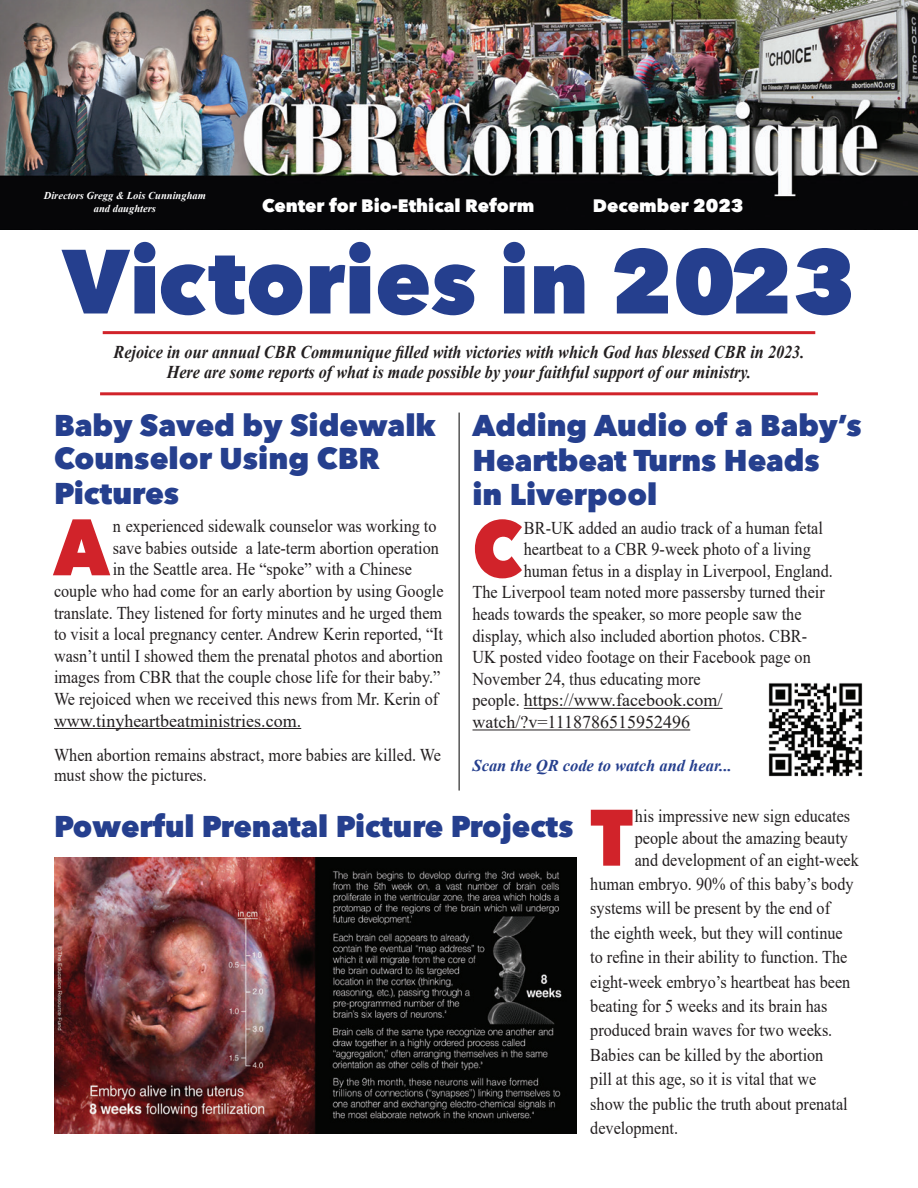
<style>
.page{position:relative;width:918px;height:1188px;background:#fff}
.page>*{position:absolute;margin:0;border:0;box-sizing:border-box;transform-origin:0 0}
.CBR_Paragraph{font:800 90px "Avenir Next";color:#253f8e}
.CBR_First_Paragraph{font:800 79.05px "Avenir Next";color:#d1232a;scale:.9 1}
.CBR_Paragraph-2{font:800 30px/33.8px "Avenir Next";color:#253f8e}
.CBR_First_Paragraph-2{font:18px/24.5px "Times New Roman";color:#231f20;scale:.9 1}
.CBR_Paragraph-3{font:italic 700 18px/20.7px "Times New Roman";color:#231f20;text-align:center;scale:.9 1}
.CBR_Paragraph-4{font:18px/20.7px "Times New Roman";color:#231f20;scale:.9 1}
.CBR_First_Paragraph-3{font:18px "Times New Roman";color:#231f20}
.t1{font:800 18px "Avenir Next";color:#fff}
.CBR_Caption{font:italic 700 16.5px "Times New Roman";color:#253f8e}
.t2{font:italic 700 10.5px "Times New Roman";color:#fff}
</style>
<div class="page">
<img style="left:0;top:0;width:918px;height:230px">
<hr style="left:54px;top:728px;width:247px;height:1px;background:#231f20">
<hr style="left:103px;top:331px;width:712px;height:3px;background:#d1232a">
<hr style="left:100px;top:392px;width:718px;height:3px;background:#d1232a">
<img style="left:54px;top:858px;width:523px;height:276px">
<hr style="left:524px;top:708px;width:199px;height:1px;background:#231f20">
<hr style="left:472px;top:730px;width:218px;height:1px;background:#231f20">
<img style="left:768px;top:683px;width:95px;height:94px">
<hr style="left:459px;top:413px;width:1px;height:378px;background:#000001">
<p class="t2" style="left:44px;top:188px;width:164px">Directors Gregg &amp; Lois Cunningham</p>
<p class="t2" style="left:94px;top:201px;width:64px">and daughters</p>
<p class="CBR_Paragraph" style="left:63px;top:226px;width:794px">Victories in 2023</p>
<p class="t1" style="left:262px;top:194px;width:274px">Center for Bio-Ethical Reform</p>
<p class="t1" style="left:593px;top:194px;width:152px">December 2023</p>
<p class="CBR_Paragraph-3" style="left:114px;top:341px;width:769px">Rejoice in our annual CBR Communique filled with victories with which God has blessed CBR in 2023.<br>Here are some reports of what is made possible by your faithful support of our ministry.</p>
<p class="CBR_Paragraph-2" style="left:54px;top:409px;width:383px">Baby Saved by Sidewalk<br>Counselor Using CBR<br>Pictures</p>
<p class="CBR_First_Paragraph" style="left:54px;top:499px;width:63px">A</p>
<p class="CBR_First_Paragraph-2" style="left:113px;top:513px;width:361px">n experienced sidewalk counselor was working to</p>
<p class="CBR_First_Paragraph-2" style="left:113px;top:535px;width:364px">save babies outside a late-term abortion operation</p>
<p class="CBR_First_Paragraph-2" style="left:113px;top:556px;width:334px">in the Seattle area. He “spoke” with a Chinese</p>
<p class="CBR_First_Paragraph-2" style="left:54px;top:578px;width:434px">couple who had come for an early abortion by using Google</p>
<p class="CBR_First_Paragraph-2" style="left:54px;top:600px;width:433px">translate. They listened for forty minutes and he urged them</p>
<p class="CBR_First_Paragraph-2" style="left:54px;top:621px;width:434px">to visit a local pregnancy center. Andrew Kerin reported, “It</p>
<p class="CBR_First_Paragraph-2" style="left:54px;top:643px;width:434px">wasn’t until I showed them the prenatal photos and abortion</p>
<p class="CBR_First_Paragraph-2" style="left:54px;top:664px;width:431px">images from CBR that the couple chose life for their baby.”</p>
<p class="CBR_First_Paragraph-2" style="left:54px;top:686px;width:428px">We rejoiced when we received this news from Mr. Kerin of</p>
<p class="CBR_First_Paragraph-3" style="left:54px;top:708px;width:249px">www.tinyheartbeatministries.com.</p>
<p class="CBR_Paragraph-4" style="left:54px;top:744px;width:432px">When abortion remains abstract, more babies are killed. We must show the pictures.</p>
<p class="CBR_Paragraph-2" style="left:472px;top:408px;width:391px;line-height:34.5px">Adding Audio of a Baby’s<br>Heartbeat Turns Heads<br>in Liverpool</p>
<p class="CBR_First_Paragraph" style="left:472px;top:500px;width:56px">C</p>
<p class="CBR_First_Paragraph-2" style="left:524px;top:515px;width:334px">BR-UK added an audio track of a human fetal</p>
<p class="CBR_First_Paragraph-2" style="left:524px;top:536px;width:320px">heartbeat to a CBR 9-week photo of a living</p>
<p class="CBR_First_Paragraph-2" style="left:524px;top:558px;width:345px">human fetus in a display in Liverpool, England.</p>
<p class="CBR_First_Paragraph-2" style="left:472px;top:580px;width:393px">The Liverpool team noted more passersby turned their</p>
<p class="CBR_First_Paragraph-2" style="left:472px;top:601px;width:367px">heads towards the speaker, so more people saw the</p>
<p class="CBR_First_Paragraph-2" style="left:472px;top:623px;width:373px">display, which also included abortion photos. CBR-</p>
<p class="CBR_First_Paragraph-2" style="left:472px;top:644px;width:377px">UK posted video footage on their Facebook page on</p>
<p class="CBR_First_Paragraph-2" style="left:472px;top:666px;width:255px">November 24, thus educating more</p>
<p class="CBR_First_Paragraph-2" style="left:472px;top:688px;width:279px">people. https://www.facebook.com/</p>
<p class="CBR_First_Paragraph-3" style="left:472px;top:709px;width:219px">watch/?v=1118786515952496</p>
<p class="CBR_Caption" style="left:472px;top:754px;width:261px">Scan the QR code to watch and hear...</p>
<p class="CBR_Paragraph-2" style="left:54px;top:810px;width:521px">Powerful Prenatal Picture Projects</p>
<p class="CBR_First_Paragraph" style="left:590px;top:789px;width:49px">T</p>
<p class="CBR_First_Paragraph-2" style="left:635px;top:805px;width:250px;line-height:21.6px">his impressive new sign educates people about the amazing beauty and development of an eight-week</p>
<p class="CBR_First_Paragraph-2" style="left:590px;top:871px;width:294px">human embryo. 90% of this baby’s body systems will be present by the end of the eighth week, but they will continue to refine in their ability to function. The eight-week embryo’s heartbeat has been beating for 5 weeks and its brain has produced brain waves for two weeks.<br>Babies can be killed by the abortion<br>pill at this age, so it is vital that we show the public the truth about prenatal development.</p>
</div>
